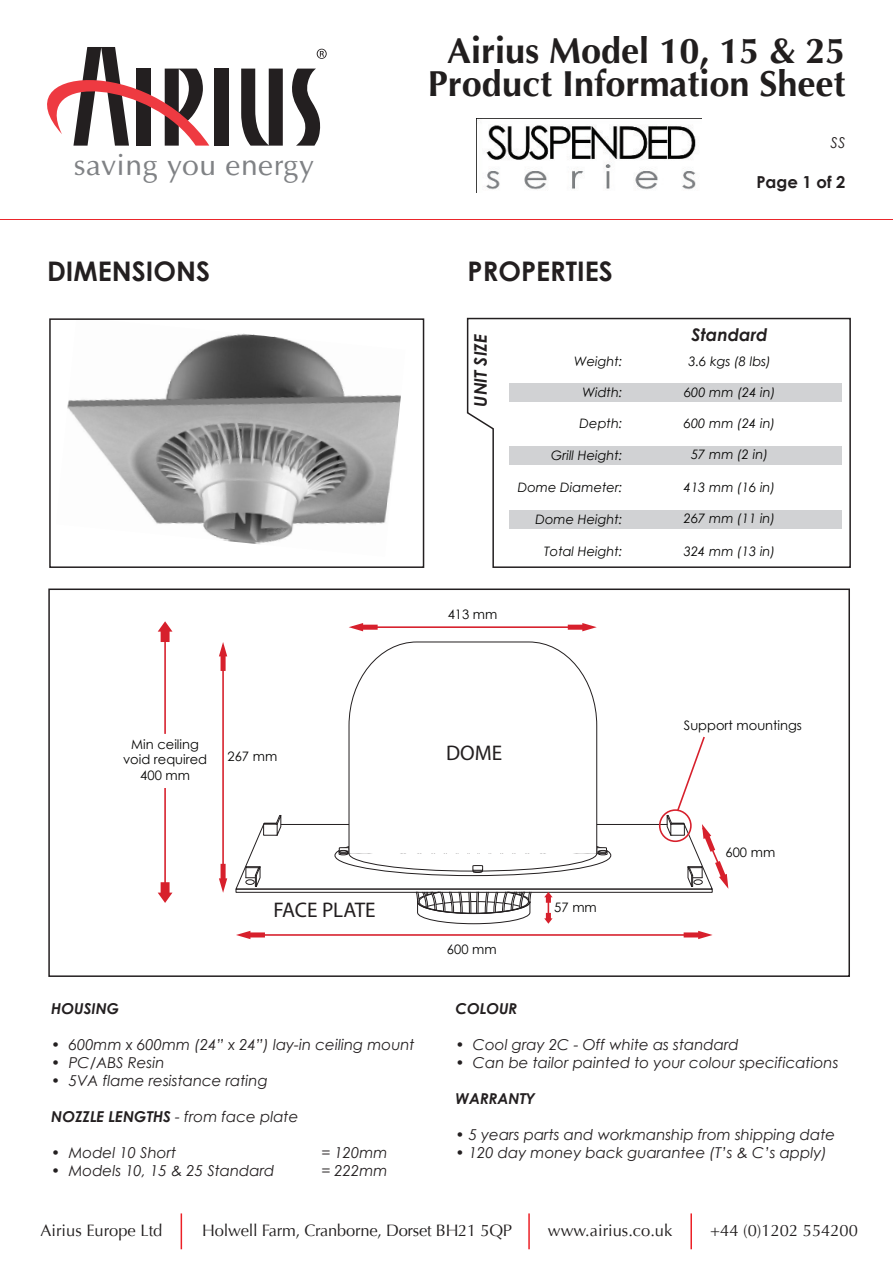
<style>
.page{position:relative;width:893px;height:1263px;background:#fff}
.page>*{position:absolute;margin:0;border:0;box-sizing:border-box;transform-origin:0 0}
.t1{font:700 36px/33px "Optima";color:#211e1e;text-align:center}
.t2{font:29.7px "Optima";letter-spacing:.02em;color:#808285}
.t3{font:700 27px "Century Gothic";color:#231f20}
.t4{font:21.15px "Myriad Pro";color:#231f20}
.t5{font:italic 700 17.4px "Century Gothic";color:#231f20}
.t6{font:16.5px "Optima";color:#211e1e}
.t7{font:700 16.5px "Century Gothic";color:#231f20}
.t8{font:italic 15px "Century Gothic";color:#231f20}
.t9{font:italic 700 15px "Century Gothic";color:#231f20}
.t10{font:italic 13.05px "Century Gothic";color:#050504}
.t11{font:13.05px/15.6px "Century Gothic";color:#050504;text-align:center}
.s1{font-weight:700}
</style>
<div class="page">
<svg style="left:466px;top:317px;width:385px;height:251px"></svg>
<div style="left:509px;top:511px;width:332px;height:18px;background:#d1d2d4"></div>
<div style="left:214px;top:69px;width:14px;height:77px;background:#231f20"></div>
<svg style="left:241px;top:69px;width:42px;height:77px"></svg>
<svg style="left:292px;top:69px;width:29px;height:77px"></svg>
<svg style="left:47px;top:47px;width:162px;height:99px"></svg>
<svg style="left:317px;top:49px;width:10px;height:10px"></svg>
<hr style="left:1px;top:219px;width:892px;height:1px;background:#eb262b">
<img style="left:477px;top:118px;width:224px;height:72px">
<hr style="left:181px;top:1213px;width:1px;height:36px;background:#ec2026">
<hr style="left:528px;top:1213px;width:2px;height:36px;background:#ec2026">
<hr style="left:690px;top:1213px;width:2px;height:36px;background:#ec2026">
<img style="left:67px;top:333px;width:334px;height:211px">
<div style="left:49px;top:318px;width:375px;height:250px;border:2px solid #231f20"></div>
<hr style="left:164px;top:788px;width:2px;height:104px;background:#d7202c">
<hr style="left:164px;top:631px;width:2px;height:103px;background:#d7202c">
<svg style="left:158px;top:882px;width:14px;height:21px"></svg>
<svg style="left:158px;top:621px;width:14px;height:21px"></svg>
<svg style="left:349px;top:642px;width:248px;height:93px"></svg>
<hr style="left:241px;top:934px;width:462px;height:2px;background:#d7202c">
<hr style="left:222px;top:645px;width:2px;height:244px;background:#d7202c">
<hr style="left:352px;top:626px;width:235px;height:2px;background:#d7202c">
<svg style="left:568px;top:623px;width:29px;height:8px"></svg>
<svg style="left:349px;top:623px;width:29px;height:8px"></svg>
<svg style="left:236px;top:931px;width:29px;height:8px"></svg>
<svg style="left:684px;top:931px;width:29px;height:8px"></svg>
<svg style="left:219px;top:642px;width:8px;height:29px"></svg>
<svg style="left:219px;top:864px;width:8px;height:29px"></svg>
<svg style="left:235px;top:735px;width:493px;height:189px"></svg>
<div style="left:659px;top:809px;width:33px;height:33px;border:2px solid #d7202c;border-radius:50%"></div>
<div style="left:48px;top:588px;width:802px;height:389px;border:2px solid #231f20"></div>
<h2 class="t2" style="left:74px;top:147px;width:242px">saving you energy</h2>
<h1 class="t1" style="left:428px;top:36px;width:419px">Airius Model 10, 15 &amp; 25<br>Product Information Sheet</h1>
<p class="t8" style="left:830px;top:134px;width:16px">SS</p>
<p class="t7" style="left:756px;top:176px;width:91px">Page 1 of 2</p>
<h3 class="t3" style="left:47px;top:261px;width:165px">DIMENSIONS</h3>
<h3 class="t3" style="left:468px;top:261px;width:147px">PROPERTIES</h3>
<p class="t5" style="left:471px;top:406px;width:74px;rotate:-90deg">UNIT SIZE</p>
<p class="t10" style="left:574px;top:352px;width:50px">Weight:</p>
<p class="t10" style="left:583px;top:383px;width:42px">Width:</p>
<p class="t10" style="left:580px;top:415px;width:45px">Depth:</p>
<p class="t10" style="left:551px;top:446px;width:73px">Grill Height:</p>
<p class="t5" style="left:692px;top:325px;width:78px">Standard</p>
<p class="t10" style="left:688px;top:352px;width:84px">3.6 kgs (8 lbs)</p>
<p class="t10" style="left:684px;top:383px;width:93px">600 mm (24 in)</p>
<p class="t10" style="left:684px;top:414px;width:93px">600 mm (24 in)</p>
<p class="t10" style="left:691px;top:446px;width:79px">57 mm (2 in)</p>
<p class="t11" style="left:448px;top:608px;width:51px">413 mm</p>
<p class="t10" style="left:518px;top:478px;width:106px">Dome Diameter:</p>
<p class="t10" style="left:684px;top:478px;width:93px">413 mm (16 in)</p>
<p class="t10" style="left:535px;top:510px;width:89px">Dome Height:</p>
<p class="t10" style="left:684px;top:509px;width:93px">267 mm (11 in)</p>
<p class="t10" style="left:544px;top:542px;width:80px">Total Height:</p>
<p class="t10" style="left:684px;top:542px;width:93px">324 mm (13 in)</p>
<p class="t11" style="left:684px;top:718px;width:120px">Support mountings</p>
<p class="t11" style="left:123px;top:737px;width:86px">Min ceiling void required<br>400 mm</p>
<p class="t11" style="left:228px;top:750px;width:51px">267 mm</p>
<h3 class="t4" style="left:446px;top:741px;width:58px">DOME</h3>
<p class="t11" style="left:725px;top:846px;width:51px">600 mm</p>
<h3 class="t4" style="left:273px;top:897px;width:104px">FACE PLATE</h3>
<p class="t11" style="left:554px;top:901px;width:44px">57 mm</p>
<p class="t11" style="left:447px;top:942px;width:51px">600 mm</p>
<p class="t9" style="left:51px;top:1000px;width:70px">HOUSING</p>
<p class="t8" style="left:51px;top:1034px;width:365px">• 600mm x 600mm (24” x 24”) lay-in ceiling mount</p>
<p class="t8" style="left:51px;top:1052px;width:115px">• PC/ABS Resin</p>
<p class="t8" style="left:51px;top:1070px;width:218px">• 5VA flame resistance rating</p>
<p class="t8" style="left:51px;top:1106px;width:249px"><span class="s1">NOZZLE LENGTHS</span> - from face plate</p>
<p class="t8" style="left:51px;top:1142px;width:126px">• Model 10 Short</p>
<p class="t8" style="left:321px;top:1142px;width:68px">= 120mm</p>
<p class="t8" style="left:51px;top:1160px;width:225px">• Models 10, 15 &amp; 25 Standard</p>
<p class="t8" style="left:321px;top:1160px;width:68px">= 222mm</p>
<p class="t9" style="left:456px;top:1000px;width:63px">COLOUR</p>
<p class="t8" style="left:456px;top:1034px;width:285px">• Cool gray 2C - Off white as standard</p>
<p class="t8" style="left:456px;top:1052px;width:384px">• Can be tailor painted to your colour specifications</p>
<p class="t9" style="left:456px;top:1090px;width:81px">WARRANTY</p>
<p class="t8" style="left:456px;top:1124px;width:381px">• 5 years parts and workmanship from shipping date</p>
<p class="t8" style="left:456px;top:1142px;width:373px">• 120 day money back guarantee (T’s &amp; C’s apply)</p>
<p class="t6" style="left:41px;top:1224px;width:123px">Airius Europe Ltd</p>
<p class="t6" style="left:202px;top:1224px;width:311px">Holwell Farm, Cranborne, Dorset BH21 5QP</p>
<p class="t6" style="left:548px;top:1224px;width:126px">www.airius.co.uk</p>
<p class="t6" style="left:710px;top:1224px;width:149px">+44 (0)1202 554200</p>
</div>
